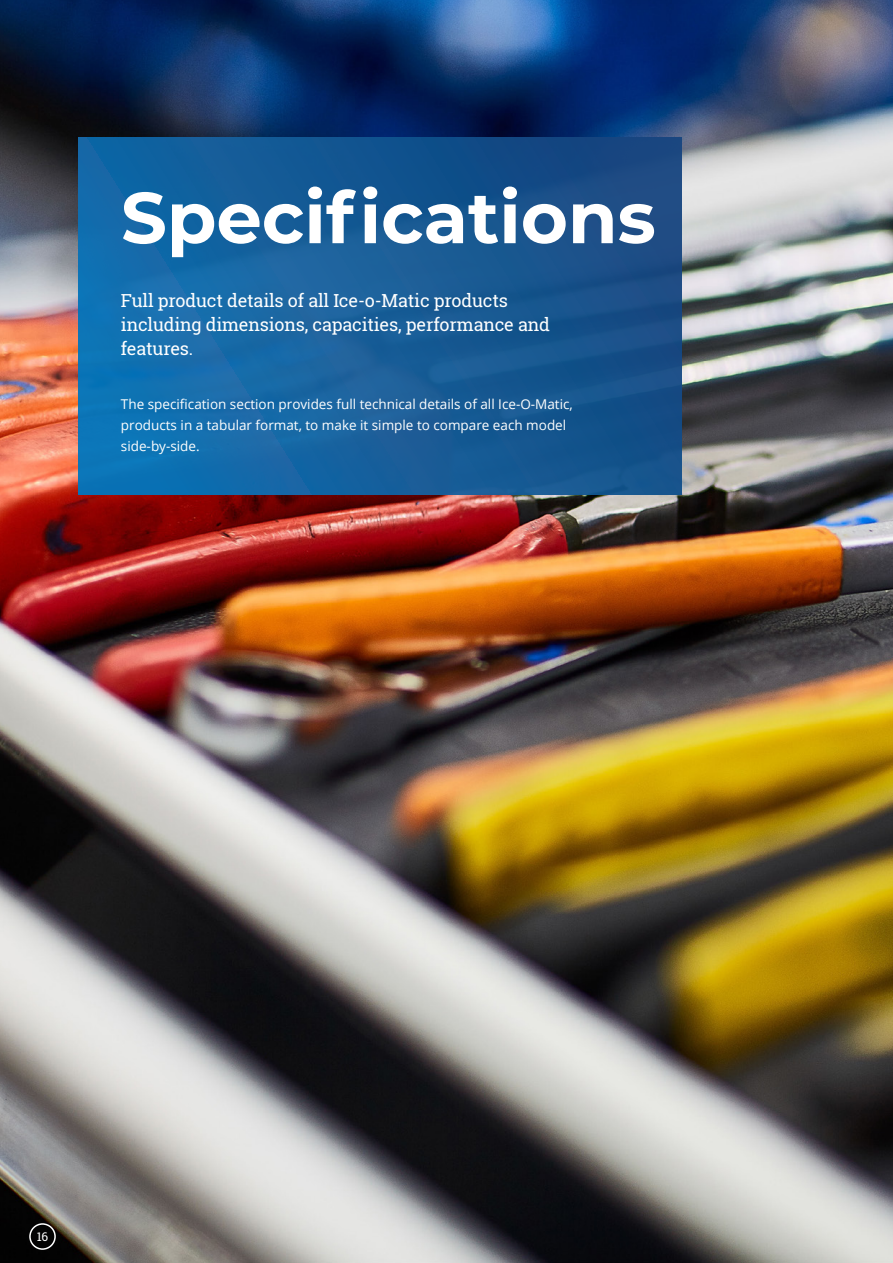
<style>
.page{position:relative;width:893px;height:1263px;background:#fff}
.page>*{position:absolute;margin:0;border:0;box-sizing:border-box;transform-origin:0 0}
.t1{font:700 72px "Montserrat";color:#fff}
.Bullets_Coloured{font:18px/24px "Roboto Slab";letter-spacing:-.01em;color:#fff}
.Bullets_Coloured-2{font:13.5px/21px "Open Sans";color:#fff}
.t2{font:12px "Roboto Slab";color:#fff}
</style>
<div class="page">
<img style="left:0;top:0;width:893px;height:1263px">
<div style="left:29px;top:1223px;width:27px;height:27px;border:2px solid #fff;border-radius:50%"></div>
<div style="left:79px;top:138px;width:603px;height:357px;background:linear-gradient(to right,#1371b2,#1a4a81)"></div>
<p class="t1" style="left:121px;top:166px;width:536px">Specifications</p>
<p class="Bullets_Coloured" style="left:121px;top:288px;width:430px">Full product details of all Ice-o-Matic products including dimensions, capacities, performance and features.</p>
<p class="Bullets_Coloured-2" style="left:121px;top:393px;width:453px">The specification section provides full technical details of all Ice-O-Matic, products in a tabular format, to make it simple to compare each model side-by-side.</p>
<p class="t2" style="left:37px;top:1228px;width:13px">16</p>
</div>
